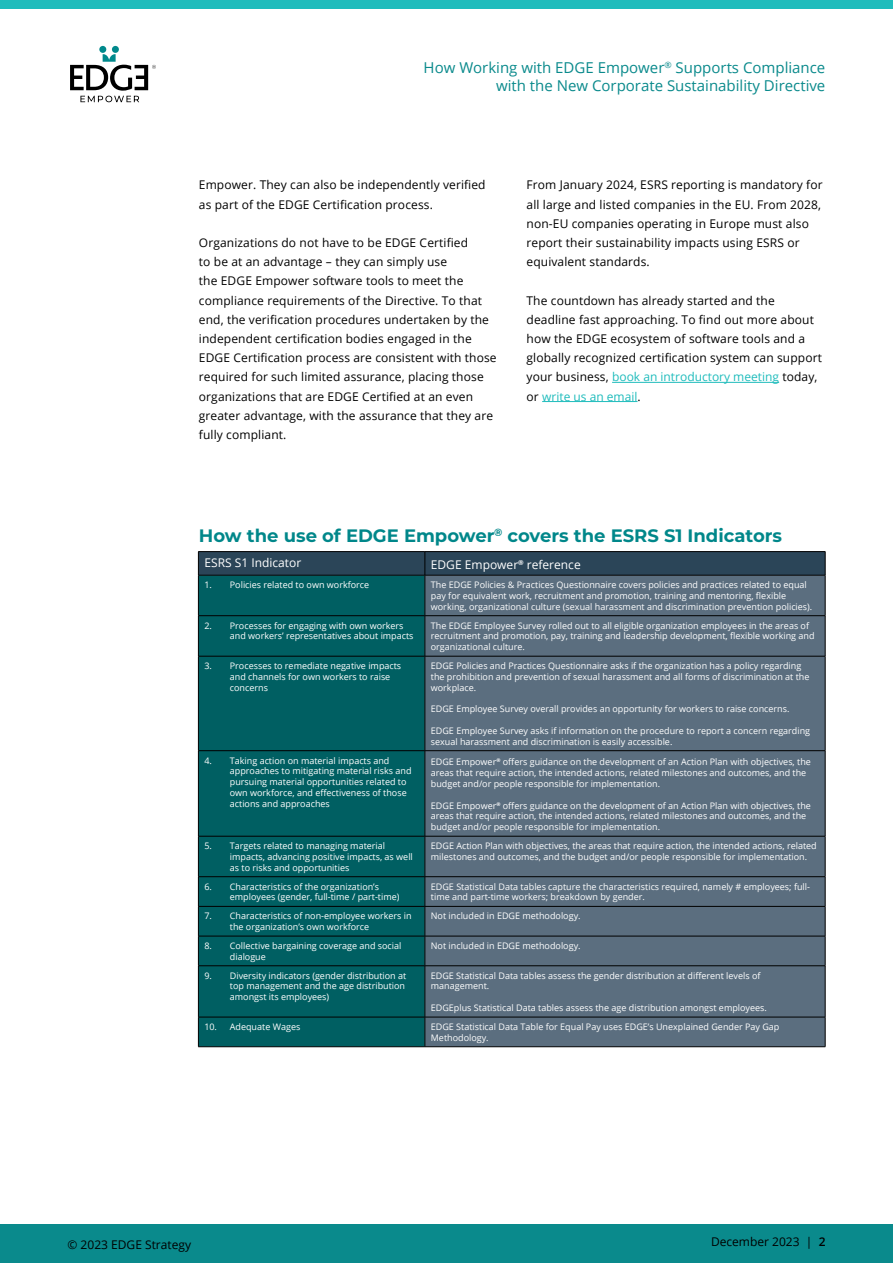
<style>
.page{position:relative;width:893px;height:1263px;background:#fff}
.page>*{position:absolute;margin:0;border:0;box-sizing:border-box;transform-origin:0 0}
.t1{font:700 18px "Montserrat";color:#00878a}
.t2{font:15px/18px "Open Sans";color:#0a8a8c;text-align:right}
.t3{font:12px/19.2px "Open Sans";letter-spacing:.01em;color:#000}
.t4{font:12px "Open Sans";color:#fff}
.t5{font:9px/10.8px "Open Sans";color:#fff}
.s1{color:#1fbcbc}
.s2{font-weight:600}
</style>
<div class="page">
<div style="left:1px;top:0;width:892px;height:9px;background:#1fbcbc"></div>
<svg style="left:70px;top:46px;width:86px;height:56px"></svg>
<div style="left:0;top:1225px;width:893px;height:38px;background:#0a8a8c"></div>
<hr style="left:612px;top:382px;width:167px;height:1px;background:#1fbcbc">
<hr style="left:542px;top:401px;width:95px;height:1px;background:#1fbcbc">
<div style="left:199px;top:576px;width:226px;height:470px;background:#005f62"></div>
<div style="left:426px;top:576px;width:399px;height:470px;background:#5b6e7f"></div>
<hr style="left:198px;top:551px;width:227px;height:1px;background:#000">
<hr style="left:425px;top:551px;width:400px;height:1px;background:#000">
<div style="left:198px;top:552px;width:628px;height:23px;background:#2b4558"></div>
<hr style="left:198px;top:575px;width:227px;height:1px;background:#000">
<hr style="left:198px;top:575px;width:1px;height:40px;background:#000">
<hr style="left:425px;top:575px;width:400px;height:1px;background:#000">
<hr style="left:425px;top:575px;width:1px;height:40px;background:#000">
<hr style="left:825px;top:575px;width:1px;height:40px;background:#000">
<hr style="left:198px;top:615px;width:227px;height:1px;background:#000">
<hr style="left:198px;top:616px;width:1px;height:40px;background:#000">
<hr style="left:425px;top:615px;width:400px;height:1px;background:#000">
<hr style="left:425px;top:616px;width:1px;height:40px;background:#000">
<hr style="left:825px;top:616px;width:1px;height:40px;background:#000">
<hr style="left:198px;top:656px;width:227px;height:1px;background:#000">
<hr style="left:198px;top:656px;width:1px;height:94px;background:#000">
<hr style="left:425px;top:656px;width:400px;height:1px;background:#000">
<hr style="left:425px;top:656px;width:1px;height:94px;background:#000">
<hr style="left:825px;top:656px;width:1px;height:94px;background:#000">
<hr style="left:198px;top:750px;width:227px;height:1px;background:#000">
<hr style="left:198px;top:751px;width:1px;height:85px;background:#000">
<hr style="left:425px;top:750px;width:400px;height:1px;background:#000">
<hr style="left:425px;top:751px;width:1px;height:85px;background:#000">
<hr style="left:825px;top:751px;width:1px;height:85px;background:#000">
<hr style="left:198px;top:836px;width:227px;height:1px;background:#000">
<hr style="left:198px;top:836px;width:1px;height:40px;background:#000">
<hr style="left:425px;top:836px;width:400px;height:1px;background:#000">
<hr style="left:425px;top:836px;width:1px;height:40px;background:#000">
<hr style="left:825px;top:836px;width:1px;height:40px;background:#000">
<hr style="left:198px;top:876px;width:227px;height:1px;background:#000">
<svg style="left:198px;top:877px;width:1px;height:29px"></svg>
<hr style="left:425px;top:876px;width:400px;height:1px;background:#000">
<svg style="left:425px;top:877px;width:1px;height:29px"></svg>
<svg style="left:825px;top:877px;width:1px;height:29px"></svg>
<hr style="left:198px;top:906px;width:227px;height:1px;background:#000">
<hr style="left:198px;top:906px;width:1px;height:30px;background:#000">
<hr style="left:425px;top:906px;width:400px;height:1px;background:#000">
<hr style="left:425px;top:906px;width:1px;height:30px;background:#000">
<hr style="left:825px;top:906px;width:1px;height:30px;background:#000">
<hr style="left:198px;top:936px;width:227px;height:1px;background:#000">
<svg style="left:198px;top:936px;width:1px;height:29px"></svg>
<hr style="left:425px;top:936px;width:400px;height:1px;background:#000">
<svg style="left:425px;top:936px;width:1px;height:29px"></svg>
<svg style="left:825px;top:936px;width:1px;height:29px"></svg>
<hr style="left:198px;top:965px;width:227px;height:1px;background:#000">
<hr style="left:198px;top:966px;width:1px;height:51px;background:#000">
<hr style="left:425px;top:965px;width:400px;height:1px;background:#000">
<hr style="left:425px;top:966px;width:1px;height:51px;background:#000">
<hr style="left:825px;top:966px;width:1px;height:51px;background:#000">
<hr style="left:198px;top:1017px;width:227px;height:1px;background:#000">
<svg style="left:198px;top:1017px;width:1px;height:29px"></svg>
<hr style="left:425px;top:1017px;width:400px;height:1px;background:#000">
<svg style="left:425px;top:1017px;width:1px;height:29px"></svg>
<svg style="left:825px;top:1017px;width:1px;height:29px"></svg>
<hr style="left:198px;top:1046px;width:227px;height:1px;background:#000">
<hr style="left:425px;top:1046px;width:400px;height:1px;background:#000">
<h2 class="t2" style="left:424px;top:58px;width:403px">How Working with EDGE Empower<sup>®</sup> Supports Compliance with the New Corporate Sustainability Directive</h2>
<h3 class="t3" style="left:199px;top:175px;width:288px">Empower. They can also be independently verified as part of the EDGE Certification process.</h3>
<p class="t3" style="left:199px;top:233px;width:299px">Organizations do not have to be EDGE Certified<br>to be at an advantage – they can simply use<br>the EDGE Empower software tools to meet the compliance requirements of the Directive. To that end, the verification procedures undertaken by the independent certification bodies engaged in the EDGE Certification process are consistent with those required for such limited assurance, placing those organizations that are EDGE Certified at an even greater advantage, with the assurance that they are fully compliant.</p>
<h3 class="t3" style="left:526px;top:175px;width:298px">From January 2024, ESRS reporting is mandatory for all large and listed companies in the EU. From 2028, non-EU companies operating in Europe must also report their sustainability impacts using ESRS or equivalent standards.</h3>
<p class="t3" style="left:526px;top:290px;width:297px">The countdown has already started and the deadline fast approaching. To find out more about how the EDGE ecosystem of software tools and a globally recognized certification system can support your business, <span class="s1">book an introductory meeting</span> today, or <span class="s1">write us an email</span>.</p>
<h1 class="t1" style="left:199px;top:522px;width:585px">How the use of EDGE Empower<sup>®</sup> covers the ESRS S1 Indicators</h1>
<h3 class="t4" style="left:204px;top:554px;width:98px">ESRS S1 Indicator</h3>
<h3 class="t4" style="left:431px;top:557px;width:151px">EDGE Empower<sup>®</sup> reference</h3>
<p class="t5" style="left:204px;top:579px;width:166px">1. Policies related to own workforce</p>
<p class="t5" style="left:431px;top:579px;width:383px">The EDGE Policies &amp; Practices Questionnaire covers policies and practices related to equal pay for equivalent work, recruitment and promotion, training and mentoring, flexible working, organizational culture (sexual harassment and discrimination prevention policies).</p>
<p class="t5" style="left:230px;top:620px;width:185px;text-indent:-25px">2. Processes for engaging with own workers and workers’ representatives about impacts</p>
<p class="t5" style="left:431px;top:620px;width:385px">The EDGE Employee Survey rolled out to all eligible organization employees in the areas of recruitment and promotion, pay, training and leadership development, flexible working and organizational culture.</p>
<p class="t5" style="left:230px;top:660px;width:173px;text-indent:-25px">3. Processes to remediate negative impacts and channels for own workers to raise concerns</p>
<p class="t5" style="left:431px;top:660px;width:380px">EDGE Policies and Practices Questionnaire asks if the organization has a policy regarding the prohibition and prevention of sexual harassment and all forms of discrimination at the workplace.</p>
<p class="t5" style="left:431px;top:703px;width:360px">EDGE Employee Survey overall provides an opportunity for workers to raise concerns.</p>
<p class="t5" style="left:431px;top:725px;width:381px">EDGE Employee Survey asks if information on the procedure to report a concern regarding sexual harassment and discrimination is easily accessible.</p>
<p class="t5" style="left:230px;top:755px;width:183px;text-indent:-25px">4. Taking action on material impacts and approaches to mitigating material risks and pursuing material opportunities related to own workforce, and effectiveness of those actions and approaches</p>
<p class="t5" style="left:431px;top:756px;width:382px">EDGE Empower<sup>®</sup> offers guidance on the development of an Action Plan with objectives, the areas that require action, the intended actions, related milestones and outcomes, and the budget and/or people responsible for implementation.</p>
<p class="t5" style="left:431px;top:800px;width:382px">EDGE Empower<sup>®</sup> offers guidance on the development of an Action Plan with objectives, the areas that require action, the intended actions, related milestones and outcomes, and the budget and/or people responsible for implementation.</p>
<p class="t5" style="left:230px;top:840px;width:184px;text-indent:-25px">5. Targets related to managing material impacts, advancing positive impacts, as well as to risks and opportunities</p>
<p class="t5" style="left:431px;top:840px;width:387px">EDGE Action Plan with objectives, the areas that require action, the intended actions, related milestones and outcomes, and the budget and/or people responsible for implementation.</p>
<p class="t5" style="left:230px;top:881px;width:171px;text-indent:-25px">6. Characteristics of the organization’s employees (gender, full-time / part-time)</p>
<p class="t5" style="left:431px;top:881px;width:381px">EDGE Statistical Data tables capture the characteristics required, namely # employees; full&shy;time and part-time workers; breakdown by gender.</p>
<p class="t5" style="left:230px;top:910px;width:183px;text-indent:-25px">7. Characteristics of non-employee workers in the organization’s own workforce</p>
<p class="t5" style="left:431px;top:910px;width:151px">Not included in EDGE methodology.</p>
<p class="t5" style="left:230px;top:940px;width:173px;text-indent:-25px">8. Collective bargaining coverage and social dialogue</p>
<p class="t5" style="left:431px;top:940px;width:151px">Not included in EDGE methodology.</p>
<p class="t5" style="left:230px;top:970px;width:178px;text-indent:-25px">9. Diversity indicators (gender distribution at top management and the age distribution amongst its employees)</p>
<p class="t5" style="left:431px;top:970px;width:331px">EDGE Statistical Data tables assess the gender distribution at different levels of management.</p>
<p class="t5" style="left:431px;top:1002px;width:338px">EDGEplus Statistical Data tables assess the age distribution amongst employees.</p>
<p class="t5" style="left:204px;top:1021px;width:97px">10. Adequate Wages</p>
<p class="t5" style="left:431px;top:1021px;width:350px">EDGE Statistical Data Table for Equal Pay uses EDGE’s Unexplained Gender Pay Gap<br>Methodology.</p>
<h3 class="t3" style="left:68px;top:1234px;width:125px">© 2023 EDGE Strategy</h3>
<h3 class="t3" style="left:711px;top:1231px;width:116px">December 2023 | <span class="s2">2</span></h3>
</div>
